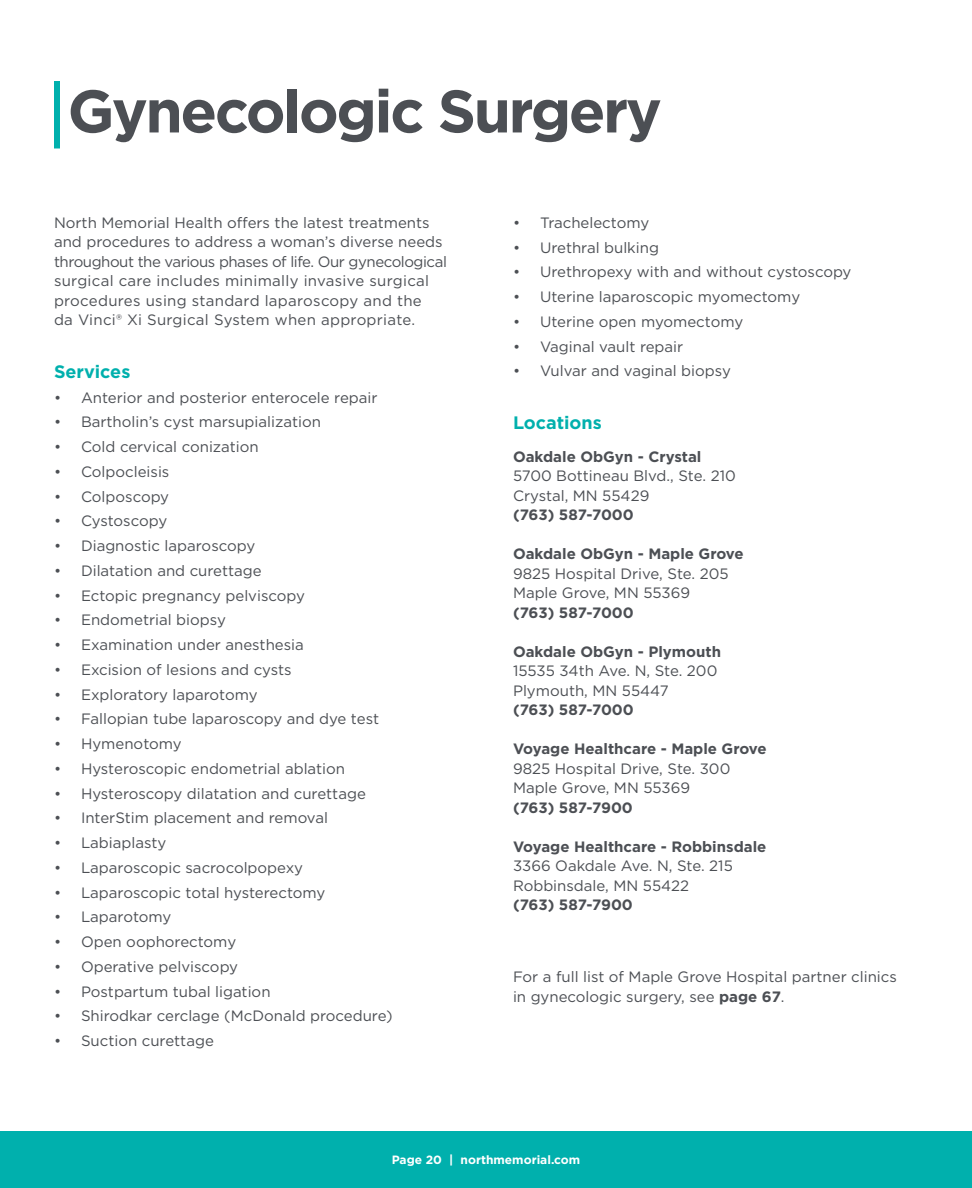
<style>
.page{position:relative;width:972px;height:1188px;background:#fff}
.page>*{position:absolute;margin:0;border:0;box-sizing:border-box;transform-origin:0 0}
.t1{font:700 60px "Gotham";letter-spacing:-.04em;color:#4c4f54}
.t2{font:700 18px "Gotham";color:#00b0ad}
.t3{font:15px/19.5px "Gotham";color:#4c4f54}
.t4{font:700 15px "Gotham";color:#4c4f54}
.t5{font:700 12px "Gotham";color:#fff}
.s1{font-weight:700}
</style>
<div class="page">
<div style="left:0;top:1131px;width:972px;height:57px;background:#00b0ad"></div>
<div style="left:54px;top:81px;width:6px;height:67px;background:#00b0ad"></div>
<p class="t1" style="left:68px;top:71px;width:596px">Gynecologic Surgery</p>
<p class="t3" style="left:54px;top:213px;width:394px">North Memorial Health offers the latest treatments and procedures to address a woman’s diverse needs throughout the various phases of life. Our gynecological surgical care includes minimally invasive surgical procedures using standard laparoscopy and the<br>da Vinci® Xi Surgical System when appropriate.</p>
<p class="t2" style="left:54px;top:360px;width:78px">Services</p>
<p class="t3" style="left:54px;top:387px;width:325px">• Anterior and posterior enterocele repair</p>
<p class="t3" style="left:54px;top:412px;width:268px">• Bartholin’s cyst marsupialization</p>
<p class="t3" style="left:54px;top:437px;width:206px">• Cold cervical conization</p>
<p class="t3" style="left:54px;top:462px;width:117px">• Colpocleisis</p>
<p class="t3" style="left:54px;top:486px;width:117px">• Colposcopy</p>
<p class="t3" style="left:54px;top:511px;width:115px">• Cystoscopy</p>
<p class="t3" style="left:54px;top:536px;width:203px">• Diagnostic laparoscopy</p>
<p class="t3" style="left:54px;top:561px;width:209px">• Dilatation and curettage</p>
<p class="t3" style="left:54px;top:585px;width:253px">• Ectopic pregnancy pelviscopy</p>
<p class="t3" style="left:54px;top:610px;width:173px">• Endometrial biopsy</p>
<p class="t3" style="left:54px;top:635px;width:251px">• Examination under anesthesia</p>
<p class="t3" style="left:54px;top:660px;width:239px">• Excision of lesions and cysts</p>
<p class="t3" style="left:54px;top:684px;width:205px">• Exploratory laparotomy</p>
<p class="t3" style="left:54px;top:709px;width:327px">• Fallopian tube laparoscopy and dye test</p>
<p class="t3" style="left:54px;top:734px;width:129px">• Hymenotomy</p>
<p class="t3" style="left:54px;top:759px;width:293px">• Hysteroscopic endometrial ablation</p>
<p class="t3" style="left:54px;top:783px;width:313px">• Hysteroscopy dilatation and curettage</p>
<p class="t3" style="left:54px;top:808px;width:276px">• InterStim placement and removal</p>
<p class="t3" style="left:54px;top:833px;width:114px">• Labiaplasty</p>
<p class="t3" style="left:54px;top:858px;width:251px">• Laparoscopic sacrocolpopexy</p>
<p class="t3" style="left:54px;top:882px;width:273px">• Laparoscopic total hysterectomy</p>
<p class="t3" style="left:54px;top:907px;width:119px">• Laparotomy</p>
<p class="t3" style="left:54px;top:932px;width:184px">• Open oophorectomy</p>
<p class="t3" style="left:54px;top:957px;width:186px">• Operative pelviscopy</p>
<p class="t3" style="left:54px;top:981px;width:218px">• Postpartum tubal ligation</p>
<p class="t3" style="left:54px;top:1006px;width:340px">• Shirodkar cerclage (McDonald procedure)</p>
<p class="t3" style="left:54px;top:1031px;width:161px">• Suction curettage</p>
<p class="t3" style="left:513px;top:213px;width:138px">• Trachelectomy</p>
<p class="t3" style="left:513px;top:237px;width:147px">• Urethral bulking</p>
<p class="t3" style="left:513px;top:262px;width:340px">• Urethropexy with and without cystoscopy</p>
<p class="t3" style="left:513px;top:287px;width:289px">• Uterine laparoscopic myomectomy</p>
<p class="t3" style="left:513px;top:312px;width:232px">• Uterine open myomectomy</p>
<p class="t3" style="left:513px;top:336px;width:172px">• Vaginal vault repair</p>
<p class="t3" style="left:513px;top:361px;width:219px">• Vulvar and vaginal biopsy</p>
<p class="t2" style="left:513px;top:411px;width:90px">Locations</p>
<p class="t3" style="left:513px;top:447px;width:224px"><span class="s1">Oakdale ObGyn - Crystal<br></span>5700 Bottineau Blvd., Ste. 210<br>Crystal, MN 55429<br><span class="s1">(763) 587-7000</span></p>
<p class="t3" style="left:513px;top:544px;width:232px"><span class="s1">Oakdale ObGyn - Maple Grove<br></span>9825 Hospital Drive, Ste. 205<br>Maple Grove, MN 55369<br><span class="s1">(763) 587-7000</span></p>
<p class="t3" style="left:513px;top:642px;width:210px"><span class="s1">Oakdale ObGyn - Plymouth<br></span>15535 34th Ave. N, Ste. 200<br>Plymouth, MN 55447<br><span class="s1">(763) 587-7000</span></p>
<p class="t4" style="left:513px;top:739px;width:255px">Voyage Healthcare - Maple Grove</p>
<p class="t3" style="left:513px;top:759px;width:219px">9825 Hospital Drive, Ste. 300<br>Maple Grove, MN 55369 <span class="s1">(763) 587-7900</span></p>
<p class="t3" style="left:513px;top:837px;width:255px"><span class="s1">Voyage Healthcare - Robbinsdale<br></span>3366 Oakdale Ave. N, Ste. 215<br>Robbinsdale, MN 55422<br><span class="s1">(763) 587-7900</span></p>
<p class="t3" style="left:513px;top:967px;width:385px">For a full list of Maple Grove Hospital partner clinics in gynecologic surgery, see <span class="s1">page 67</span>.</p>
<p class="t5" style="left:392px;top:1152px;width:190px">Page 20 | northmemorial.com</p>
</div>
